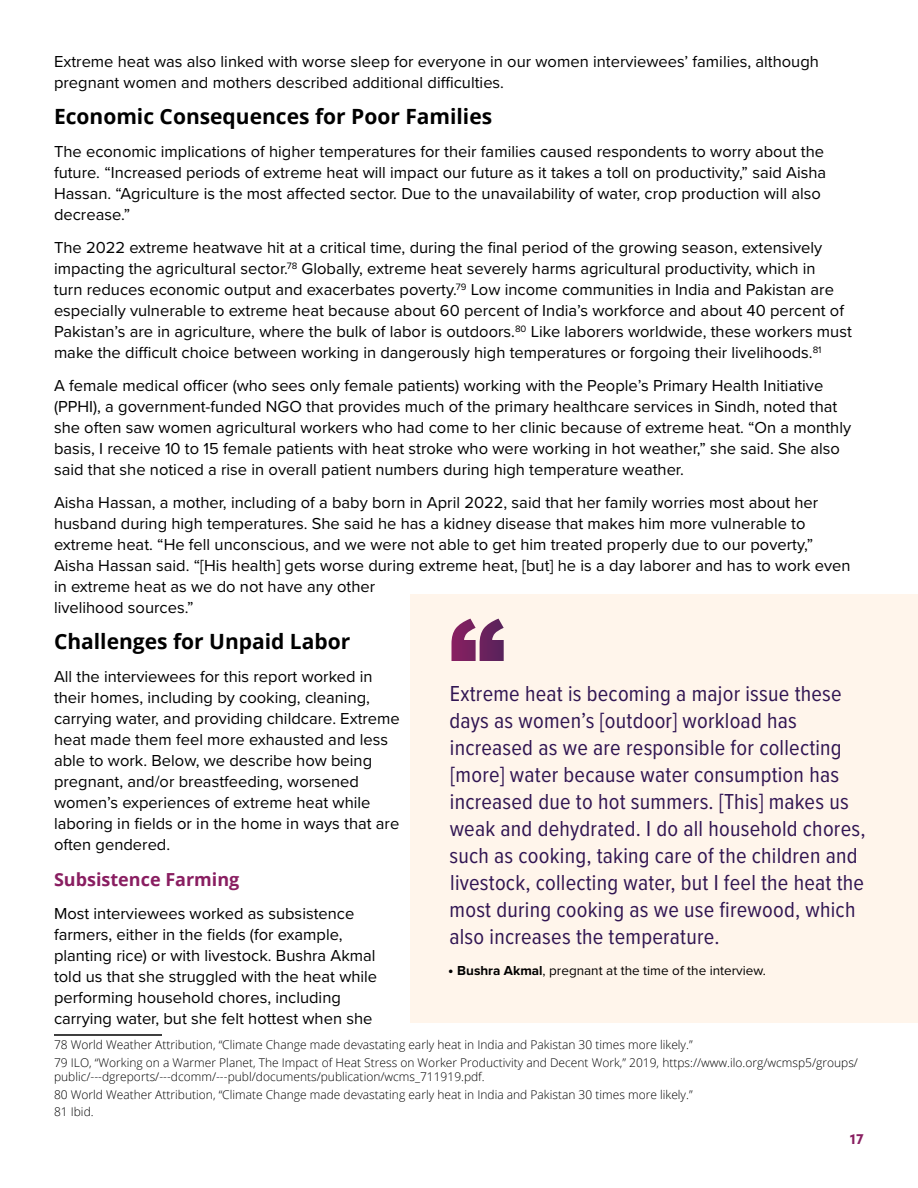
<style>
.page{position:relative;width:918px;height:1188px;background:#fff}
.page>*{position:absolute;margin:0;border:0;box-sizing:border-box;transform-origin:0 0}
.t1{font:22.5px/27px "Proxima Nova Cond";letter-spacing:.01em;color:#311653}
.t2{font:700 21px "Open Sans";color:#000}
.t3{font:700 18px "Open Sans";color:#891e61}
.t4{font:16.5px/21px "Proxima Nova";color:#000}
.t5{font:13.5px "Proxima Nova";color:#000}
.t6{font:700 13.5px "Azo Sans";color:#891f61}
.t7{font:300 12px/17.4px "Open Sans";color:#000}
.s1{font-weight:700;font-size:15px}
.s2{font-weight:700}
</style>
<div class="page">
<hr style="left:54px;top:1034px;width:108px;height:2px;background:#000">
<div style="left:410px;top:594px;width:508px;height:428px;background:#fff5eb"></div>
<svg style="left:452px;top:619px;width:52px;height:42px"></svg>
<p class="t4" style="left:54px;top:50px;width:766px">Extreme heat was also linked with worse sleep for everyone in our women interviewees’ families, although pregnant women and mothers described additional difficulties.</p>
<p class="t2" style="left:54px;top:102px;width:440px">Economic Consequences for Poor Families</p>
<p class="t4" style="left:54px;top:140px;width:774px">The economic implications of higher temperatures for their families caused respondents to worry about the future. “Increased periods of extreme heat will impact our future as it takes a toll on productivity,” said Aisha Hassan. “Agriculture is the most affected sector. Due to the unavailability of water, crop production will also decrease.”</p>
<p class="t4" style="left:54px;top:236px;width:799px">The 2022 extreme heatwave hit at a critical time, during the final period of the growing season, extensively impacting the agricultural sector.<sup>78</sup> Globally, extreme heat severely harms agricultural productivity, which in<br>turn reduces economic output and exacerbates poverty.<sup>79</sup> Low income communities in India and Pakistan are especially vulnerable to extreme heat because about 60 percent of India’s workforce and about 40 percent of Pakistan’s are in agriculture, where the bulk of labor is outdoors.<sup>80</sup> Like laborers worldwide, these workers must make the difficult choice between working in dangerously high temperatures or forgoing their livelihoods.<sup>81</sup></p>
<p class="t4" style="left:54px;top:374px;width:799px">A female medical officer (who sees only female patients) working with the People’s Primary Health Initiative (PPHI), a government-funded NGO that provides much of the primary healthcare services in Sindh, noted that she often saw women agricultural workers who had come to her clinic because of extreme heat. “On a monthly basis, I receive 10 to 15 female patients with heat stroke who were working in hot weather,” she said. She also said that she noticed a rise in overall patient numbers during high temperature weather.</p>
<p class="t4" style="left:54px;top:491px;width:798px">Aisha Hassan, a mother, including of a baby born in April 2022, said that her family worries most about her husband during high temperatures. She said he has a kidney disease that makes him more vulnerable to extreme heat. “He fell unconscious, and we were not able to get him treated properly due to our poverty,” Aisha Hassan said. “[His health] gets worse during extreme heat, [but] he is a day laborer and has to work even in extreme heat as we do not have any other<br>livelihood sources.”</p>
<p class="t2" style="left:54px;top:627px;width:298px">Challenges for Unpaid Labor</p>
<p class="t4" style="left:54px;top:665px;width:347px">All the interviewees for this report worked in their homes, including by cooking, cleaning, carrying water, and providing childcare. Extreme heat made them feel more exhausted and less able to work. Below, we describe how being pregnant, and/or breastfeeding, worsened women’s experiences of extreme heat while laboring in fields or in the home in ways that are often gendered.</p>
<p class="t3" style="left:54px;top:867px;width:187px">Subsistence Farming</p>
<p class="t4" style="left:54px;top:902px;width:325px">Most interviewees worked as subsistence farmers, either in the fields (for example, planting rice) or with livestock. Bushra Akmal told us that she struggled with the heat while performing household chores, including carrying water, but she felt hottest when she</p>
<p class="t7" style="left:54px;top:1036px;width:806px">78 World Weather Attribution, “Climate Change made devastating early heat in India and Pakistan 30 times more likely.”<br>79 ILO, “Working on a Warmer Planet, The Impact of Heat Stress on Worker Productivity and Decent Work,” 2019, https://www.ilo.org/wcmsp5/groups/</p>
<p class="t7" style="left:54px;top:1068px;width:640px">public/---dgreports/---dcomm/---publ/documents/publication/wcms_711919.pdf.<br>80 World Weather Attribution, “Climate Change made devastating early heat in India and Pakistan 30 times more likely.”<br>81 Ibid.</p>
<p class="t1" style="left:449px;top:679px;width:418px">Extreme heat is becoming a major issue these days as women’s [outdoor] workload has increased as we are responsible for collecting [more] water because water consumption has increased due to hot summers. [This] makes us weak and dehydrated. I do all household chores, such as cooking, taking care of the children and livestock, collecting water, but I feel the heat the most during cooking as we use firewood, which also increases the temperature.</p>
<p class="t5" style="left:448px;top:961px;width:319px"><span class="s1">•</span> <span class="s2">Bushra Akmal</span>, pregnant at the time of the interview.</p>
<p class="t6" style="left:849px;top:1131px;width:16px">17</p>
</div>
